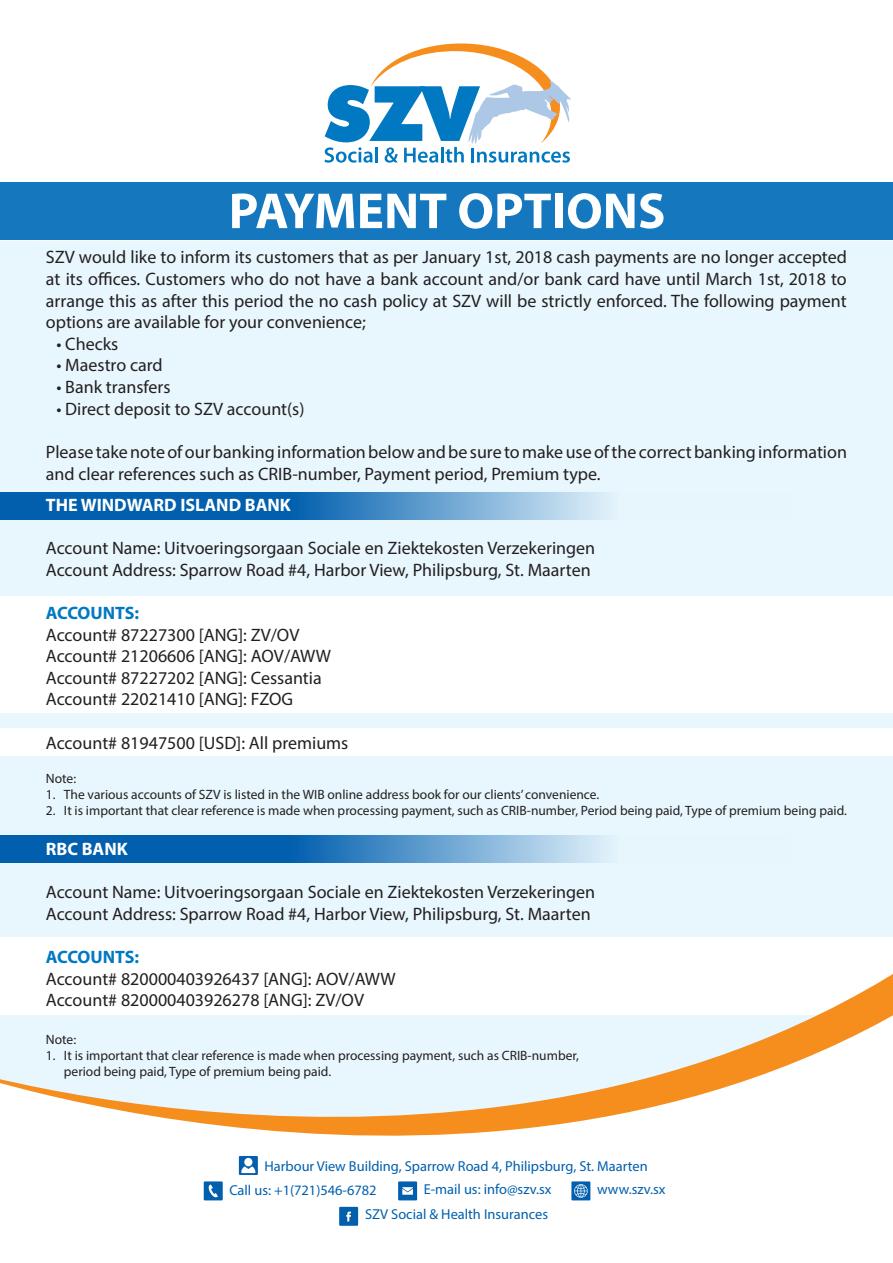
<style>
.page{position:relative;width:893px;height:1263px;background:#fff}
.page>*{position:absolute;margin:0;border:0;box-sizing:border-box;transform-origin:0 0}
.t1{font:700 51px "Myriad Pro";color:#fff}
.t2{font:18px/21.6px "Myriad Pro";color:#231f20}
.t3{font:700 18px "Myriad Pro";color:#fff}
.t4{font:700 18px "Myriad Pro";letter-spacing:-.01em;color:#0079c2}
.t5{font:14.4px/24px "Myriad Pro";color:#015fae}
.t6{font:13.5px/16.2px "Myriad Pro";color:#231f20}
.t7{font:7.65px "Myriad Pro";color:#231f20}
</style>
<div class="page">
<div style="left:0;top:242px;width:893px;height:904px;background:#e8f6fd"></div>
<svg style="left:0;top:755px;width:893px;height:470px"></svg>
<svg style="left:239px;top:1156px;width:19px;height:19px"></svg>
<svg style="left:241px;top:1158px;width:14px;height:15px"></svg>
<div style="left:398px;top:1181px;width:19px;height:19px;background:#015fae"></div>
<svg style="left:402px;top:1187px;width:11px;height:8px"></svg>
<div style="left:204px;top:1181px;width:19px;height:19px;background:#015fae"></div>
<svg style="left:208px;top:1184px;width:10px;height:13px"></svg>
<div style="left:571px;top:1181px;width:19px;height:19px;background:#015fae"></div>
<svg style="left:574px;top:1184px;width:14px;height:14px"></svg>
<div style="left:339px;top:1207px;width:19px;height:19px;background:#015fae"></div>
<svg style="left:346px;top:1211px;width:5px;height:10px"></svg>
<svg style="left:324px;top:43px;width:247px;height:120px"></svg>
<div style="left:0;top:596px;width:893px;height:117px;background:#fff"></div>
<div style="left:0;top:728px;width:893px;height:27px;background:#fff"></div>
<svg style="left:0;top:492px;width:607px;height:27px;background:#3a84c1"></svg>
<svg style="left:0;top:836px;width:790px;height:27px"></svg>
<div style="left:0;top:183px;width:893px;height:57px;background:#1578be"></div>
<h1 class="t1" style="left:229px;top:178px;width:438px">PAYMENT OPTIONS</h1>
<p class="t2" style="left:46px;top:246px;width:803px;text-align:justify">SZV would like to inform its customers that as per January 1st, 2018 cash payments are no longer accepted at its offices. Customers who do not have a bank account and/or bank card have until March 1st, 2018 to arrange this as after this period the no cash policy at SZV will be strictly enforced. The following payment options are available for your convenience;</p>
<p class="t2" style="left:56px;top:333px;width:63px">• Checks</p>
<p class="t2" style="left:56px;top:354px;width:108px">• Maestro card</p>
<p class="t2" style="left:56px;top:376px;width:116px">• Bank transfers</p>
<p class="t2" style="left:56px;top:398px;width:250px">• Direct deposit to SZV account(s)</p>
<p class="t2" style="left:46px;top:441px;width:803px">Please take note of our banking information below and be sure to make use of the correct banking information and clear references such as CRIB-number, Payment period, Premium type.</p>
<p class="t3" style="left:46px;top:493px;width:247px">THE WINDWARD ISLAND BANK</p>
<p class="t2" style="left:46px;top:537px;width:551px">Account Name: Uitvoeringsorgaan Sociale en Ziektekosten Verzekeringen<br>Account Address: Sparrow Road #4, Harbor View, Philipsburg, St. Maarten</p>
<p class="t4" style="left:46px;top:601px;width:95px">ACCOUNTS:</p>
<p class="t2" style="left:46px;top:623px;width:287px">Account# 87227300 [ANG]: ZV/OV Account# 21206606 [ANG]: AOV/AWW Account# 87227202 [ANG]: Cessantia Account# 22021410 [ANG]: FZOG</p>
<p class="t2" style="left:46px;top:731px;width:304px">Account# 81947500 [USD]: All premiums</p>
<p class="t6" style="left:46px;top:770px;width:32px">Note:</p>
<p class="t6" style="left:46px;top:786px;width:555px">1. The various accounts of SZV is listed in the WIB online address book for our clients’ convenience.</p>
<p class="t6" style="left:46px;top:802px;width:803px">2. It is important that clear reference is made when processing payment, such as CRIB-number, Period being paid, Type of premium being paid.</p>
<p class="t3" style="left:46px;top:837px;width:83px">RBC BANK</p>
<p class="t2" style="left:46px;top:881px;width:551px">Account Name: Uitvoeringsorgaan Sociale en Ziektekosten Verzekeringen<br>Account Address: Sparrow Road #4, Harbor View, Philipsburg, St. Maarten</p>
<p class="t4" style="left:46px;top:945px;width:95px">ACCOUNTS:</p>
<p class="t2" style="left:46px;top:967px;width:351px">Account# 820000403926437 [ANG]: AOV/AWW<br>Account# 820000403926278 [ANG]: ZV/OV</p>
<p class="t6" style="left:46px;top:1031px;width:32px">Note:</p>
<p class="t6" style="left:64px;top:1047px;width:516px;text-indent:-18px">1. It is important that clear reference is made when processing payment, such as CRIB-number, period being paid, Type of premium being paid.</p>
<p class="t7" style="left:420px;top:447px;width:80px">C: 100 M: 35 Y: 0 K: 0</p>
<p class="t5" style="left:229px;top:1154px;width:420px;text-indent:35px">Harbour View Building, Sparrow Road 4, Philipsburg, St. Maarten<br>Call us: +1(721)546-6782</p>
<p class="t5" style="left:424px;top:1177px;width:129px">E-mail us: info@szv.sx</p>
<p class="t5" style="left:597px;top:1177px;width:70px">www.szv.sx</p>
<p class="t5" style="left:365px;top:1202px;width:185px">SZV Social &amp; Health Insurances</p>
</div>
